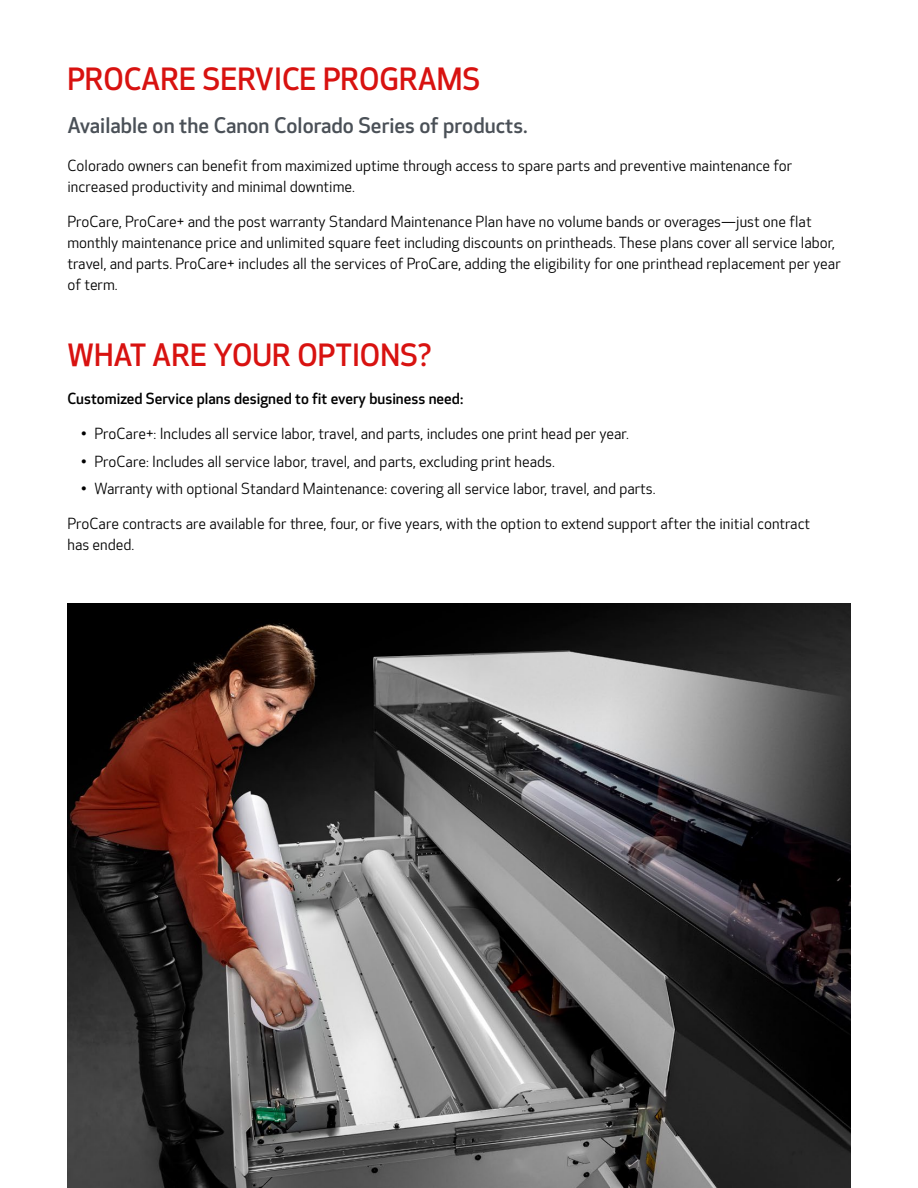
<style>
.page{position:relative;width:918px;height:1188px;background:#fff}
.page>*{position:absolute;margin:0;border:0;box-sizing:border-box;transform-origin:0 0}
._1st_Header{font:500 30px "Optic Sans 301";color:#d81210}
._2nd_Header{font:500 21px "Optic Sans 301";color:#4a5057}
.Body_Copy{font:15px/21px "Optic Sans 201";color:#000001}
.Body_Copy-2{font:500 15px "Optic Sans 301";color:#000001}
</style>
<div class="page">
<img style="left:68px;top:604px;width:782px;height:584px">
<p class="_1st_Header" style="left:68px;top:62px;width:415px">PROCARE SERVICE PROGRAMS</p>
<p class="_2nd_Header" style="left:68px;top:113px;width:462px">Available on the Canon Colorado Series of products.</p>
<p class="Body_Copy" style="left:68px;top:156px;width:726px">Colorado owners can benefit from maximized uptime through access to spare parts and preventive maintenance for increased productivity and minimal downtime.</p>
<p class="Body_Copy" style="left:68px;top:211px;width:775px">ProCare, ProCare+ and the post warranty Standard Maintenance Plan have no volume bands or overages—just one flat monthly maintenance price and unlimited square feet including discounts on printheads. These plans cover all service labor, travel, and parts. ProCare+ includes all the services of ProCare, adding the eligibility for one printhead replacement per year of term.</p>
<p class="_1st_Header" style="left:68px;top:338px;width:366px">WHAT ARE YOUR OPTIONS?</p>
<p class="Body_Copy-2" style="left:68px;top:390px;width:397px">Customized Service plans designed to fit every business need:</p>
<p class="Body_Copy" style="left:81px;top:423px;width:549px">• ProCare+: Includes all service labor, travel, and parts, includes one print head per year.</p>
<p class="Body_Copy" style="left:81px;top:451px;width:475px">• ProCare: Includes all service labor, travel, and parts, excluding print heads.</p>
<p class="Body_Copy" style="left:81px;top:479px;width:576px">• Warranty with optional Standard Maintenance: covering all service labor, travel, and parts.</p>
<p class="Body_Copy" style="left:68px;top:513px;width:744px">ProCare contracts are available for three, four, or five years, with the option to extend support after the initial contract has ended.</p>
</div>
